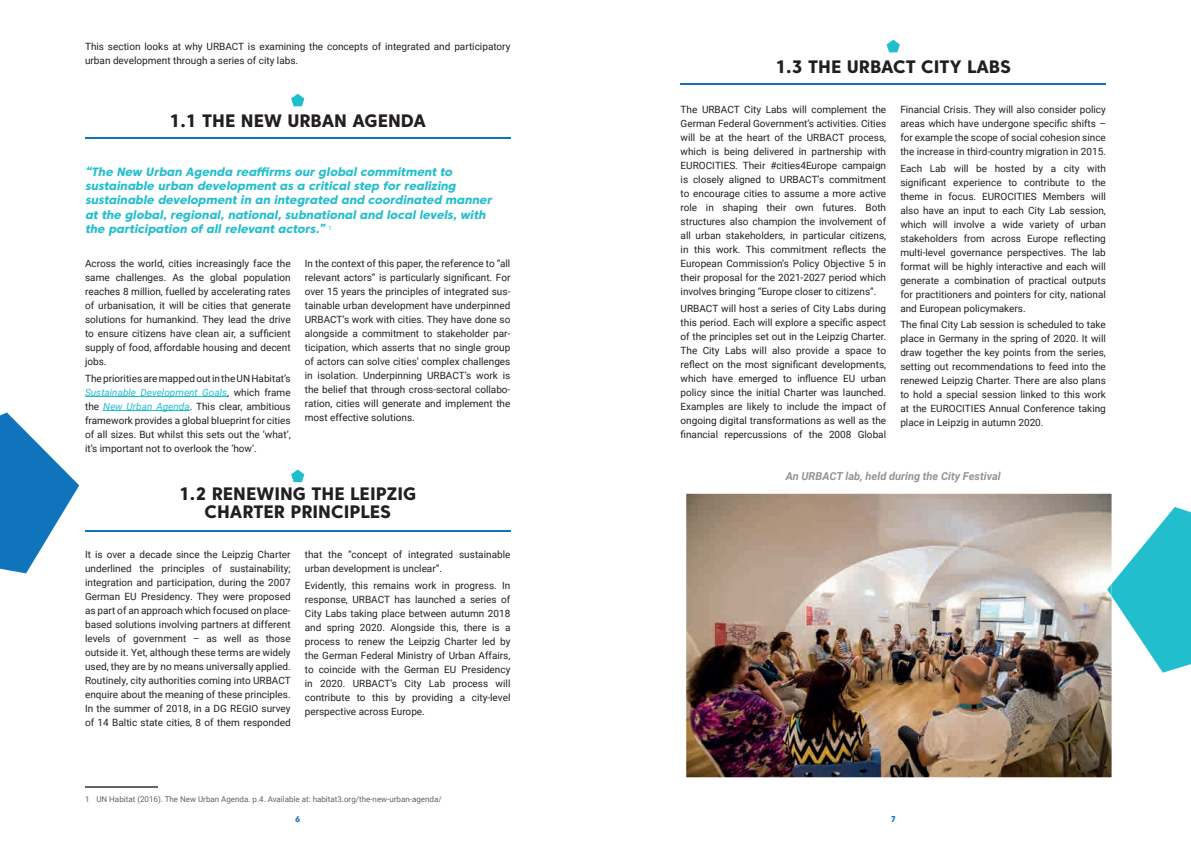
<style>
.page{position:relative;width:1191px;height:842px;background:#fff}
.page>*{position:absolute;margin:0;border:0;box-sizing:border-box;transform-origin:0 0}
.t1{font:800 18px/18px "Core Sans C 75";color:#231f20;text-align:center}
.t2{font:italic 800 12px/14.4px "Core Sans C 75";color:#21bece}
.t3{font:italic 700 11px "Roboto";color:#939598}
.t4{font:10px/14px "Roboto";color:#231f20;text-align:justify}
.t5{font:800 8.4px "Core Sans C 75";color:#1074bc}
.t6{font:8px "Roboto";color:#636366}
.s1{font-style:italic;color:#21bece}
</style>
<div class="page">
<hr style="left:680px;top:84px;width:426px;height:1px;background:#1074bc">
<svg style="left:886px;top:40px;width:14px;height:12px"></svg>
<img style="left:686px;top:494px;width:425px;height:283px">
<hr style="left:85px;top:138px;width:425px;height:1px;background:#1074bc">
<svg style="left:291px;top:94px;width:13px;height:12px"></svg>
<hr style="left:85px;top:786px;width:72px;height:1px;background:#636366">
<hr style="left:85px;top:396px;width:142px;height:1px;background:#21bece">
<hr style="left:103px;top:410px;width:87px;height:1px;background:#21bece">
<hr style="left:85px;top:530px;width:425px;height:1px;background:#1074bc">
<svg style="left:291px;top:469px;width:13px;height:13px"></svg>
<svg style="left:0;top:412px;width:79px;height:161px"></svg>
<svg style="left:1107px;top:507px;width:84px;height:166px"></svg>
<p class="t4" style="left:85px;top:39px;width:427px">This section looks at why URBACT is examining the concepts of integrated and participatory urban development through a series of city labs.</p>
<h1 class="t1" style="left:169px;top:112px;width:258px">1.1 THE NEW URBAN AGENDA</h1>
<p class="t2" style="left:85px;top:164px;width:411px">“The New Urban Agenda reaffirms our global commitment to sustainable urban development as a critical step for realizing sustainable development in an integrated and coordinated manner at the global, regional, national, subnational and local levels, with the participation of all relevant actors.” <sup>1</sup></p>
<p class="t4" style="left:85px;top:256px;width:207px">Across the world, cities increasingly face the same challenges. As the global population reaches 8 million, fuelled by accelerating rates of urbanisation, it will be cities that generate solutions for humankind. They lead the drive to ensure citizens have clean air, a sufficient supply of food, affordable housing and decent jobs.</p>
<p class="t4" style="left:85px;top:371px;width:207px">The priorities are mapped out in the UN Habitat’s <span class="s1">Sustainable Development Goals</span>, which frame the <span class="s1">New Urban Agenda</span>. This clear, ambitious framework provides a global blueprint for cities of all sizes. But whilst this sets out the ‘what’, it’s important not to overlook the ‘how’.</p>
<p class="t4" style="left:305px;top:256px;width:207px">In the context of this paper, the reference to “all relevant actors” is particularly significant. For over 15 years the principles of integrated sus&shy;tainable urban development have underpinned URBACT’s work with cities. They have done so alongside a commitment to stakeholder par&shy;ticipation, which asserts that no single group of actors can solve cities’ complex challenges in isolation. Underpinning URBACT’s work is the belief that through cross-sectoral collabo&shy;ration, cities will generate and implement the most effective solutions.</p>
<h1 class="t1" style="left:179px;top:485px;width:239px">1.2 RENEWING THE LEIPZIG<br>CHARTER PRINCIPLES</h1>
<p class="t4" style="left:85px;top:547px;width:207px">It is over a decade since the Leipzig Charter underlined the principles of sustainability; integration and participation, during the 2007<br>German EU Presidency. They were proposed as part of an approach which focused on place&shy;based solutions involving partners at different levels of government – as well as those outside it. Yet, although these terms are widely used, they are by no means universally applied.<br>Routinely, city authorities coming into URBACT enquire about the meaning of these principles.<br>In the summer of 2018, in a DG REGIO survey of 14 Baltic state cities, 8 of them responded</p>
<p class="t4" style="left:305px;top:547px;width:207px">that the “concept of integrated sustainable urban development is unclear”.</p>
<p class="t4" style="left:305px;top:578px;width:207px">Evidently, this remains work in progress. In response, URBACT has launched a series of City Labs taking place between autumn 2018 and spring 2020. Alongside this, there is a process to renew the Leipzig Charter led by the German Federal Ministry of Urban Affairs, to coincide with the German EU Presidency in 2020. URBACT’s City Lab process will contribute to this by providing a city-level perspective across Europe.</p>
<p class="t6" style="left:85px;top:794px;width:358px">1 UN Habitat (2016). The New Urban Agenda. p.4. Available at: habitat3.org/the-new-urban-agenda/</p>
<h1 class="t1" style="left:775px;top:58px;width:237px">1.3 THE URBACT CITY LABS</h1>
<p class="t4" style="left:680px;top:102px;width:207px">The URBACT City Labs will complement the German Federal Government’s activities. Cities will be at the heart of the URBACT process, which is being delivered in partnership with EUROCITIES. Their #cities4Europe campaign is closely aligned to URBACT’s commitment to encourage cities to assume a more active role in shaping their own futures. Both structures also champion the involvement of all urban stakeholders, in particular citizens, in this work. This commitment reflects the European Commission’s Policy Objective 5 in their proposal for the 2021-2027 period which involves bringing “Europe closer to citizens”.</p>
<p class="t4" style="left:680px;top:301px;width:207px">URBACT will host a series of City Labs during this period. Each will explore a specific aspect of the principles set out in the Leipzig Charter.<br>The City Labs will also provide a space to reflect on the most significant developments, which have emerged to influence EU urban policy since the initial Charter was launched.<br>Examples are likely to include the impact of ongoing digital transformations as well as the financial repercussions of the 2008 Global</p>
<p class="t4" style="left:900px;top:102px;width:207px">Financial Crisis. They will also consider policy areas which have undergone specific shifts – for example the scope of social cohesion since the increase in third-country migration in 2015.</p>
<p class="t4" style="left:900px;top:161px;width:207px">Each Lab will be hosted by a city with significant experience to contribute to the theme in focus. EUROCITIES Members will also have an input to each City Lab session, which will involve a wide variety of urban stakeholders from across Europe reflecting multi-level governance perspectives. The lab format will be highly interactive and each will generate a combination of practical outputs for practitioners and pointers for city, national and European policymakers.</p>
<p class="t4" style="left:900px;top:317px;width:207px">The final City Lab session is scheduled to take place in Germany in the spring of 2020. It will draw together the key points from the series, setting out recommendations to feed into the renewed Leipzig Charter. There are also plans to hold a special session linked to this work at the EUROCITIES Annual Conference taking place in Leipzig in autumn 2020.</p>
<p class="t3" style="left:785px;top:468px;width:216px">An URBACT lab, held during the City Festival</p>
<p class="t5" style="left:295px;top:814px;width:7px">6</p>
<p class="t5" style="left:890px;top:814px;width:7px">7</p>
</div>
